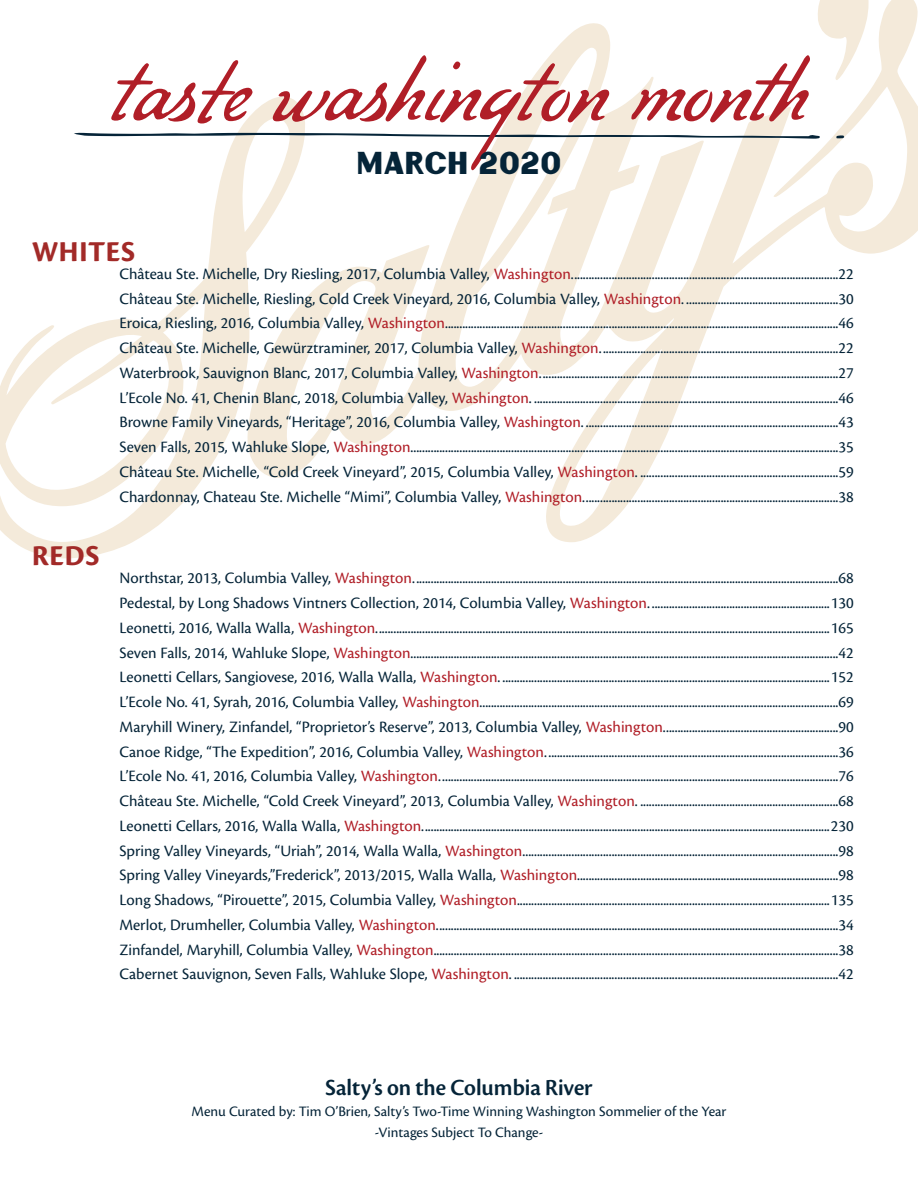
<style>
.page{position:relative;width:918px;height:1188px;background:#fff}
.page>*{position:absolute;margin:0;border:0;box-sizing:border-box;transform-origin:0 0}
.t1{font:106.65px "Compliments";color:#b01e27}
.t2{font:31.5px "Milan";letter-spacing:-.01em;color:#052438}
.Wine_Type{font:30px "Cronos Pro Bold Capt";letter-spacing:.01em;color:#a22a28}
.t3{font:24px "Cronos Pro Semibold Disp";color:#052438}
.Wine_List{font:16.5px "Cronos Pro";color:#052438}
.t4{font:15px "Cronos Pro";color:#052438}
.s1{color:#b01e27}
</style>
<div class="page">
<svg style="left:305px;top:0;width:613px;height:542px"></svg>
<svg style="left:0;top:96px;width:305px;height:462px"></svg>
<svg style="left:74px;top:132px;width:746px;height:7px"></svg>
<svg style="left:836px;top:135px;width:8px;height:3px"></svg>
<p class="t1" style="left:111px;top:21px;width:697px">taste washington month</p>
<p class="t2" style="left:356px;top:145px;width:207px">MARCH 2020</p>
<p class="Wine_Type" style="left:32px;top:234px;width:105px">WHITES</p>
<p class="Wine_List" style="left:119px;top:264px;width:736px">Château Ste. Michelle, Dry Riesling, 2017, Columbia Valley, <span class="s1">Washington</span>.............................................................................................22</p>
<p class="Wine_List" style="left:119px;top:289px;width:736px">Château Ste. Michelle, Riesling, Cold Creek Vineyard, 2016, Columbia Valley, <span class="s1">Washington</span>. .....................................................30</p>
<p class="Wine_List" style="left:119px;top:314px;width:736px">Eroica, Riesling, 2016, Columbia Valley, <span class="s1">Washington</span>.........................................................................................................................................46</p>
<p class="Wine_List" style="left:119px;top:339px;width:736px">Château Ste. Michelle, Gewürztraminer, 2017, Columbia Valley, <span class="s1">Washington</span>...................................................................................22</p>
<p class="Wine_List" style="left:119px;top:363px;width:736px">Waterbrook, Sauvignon Blanc, 2017, Columbia Valley, <span class="s1">Washington</span>........................................................................................................27</p>
<p class="Wine_List" style="left:119px;top:388px;width:736px">L’Ecole No. 41, Chenin Blanc, 2018, Columbia Valley, <span class="s1">Washington</span>. ..........................................................................................................46</p>
<p class="Wine_List" style="left:119px;top:413px;width:736px">Browne Family Vineyards, “Heritage”, 2016, Columbia Valley, <span class="s1">Washington</span>. ........................................................................................43</p>
<p class="Wine_List" style="left:119px;top:438px;width:736px">Seven Falls, 2015, Wahluke Slope, <span class="s1">Washington</span>.....................................................................................................................................................35</p>
<p class="Wine_List" style="left:119px;top:462px;width:736px">Château Ste. Michelle, “Cold Creek Vineyard”, 2015, Columbia Valley, <span class="s1">Washington</span>. .....................................................................59</p>
<p class="Wine_List" style="left:119px;top:487px;width:736px">Chardonnay, Chateau Ste. Michelle “Mimi”, Columbia Valley, <span class="s1">Washington</span>.........................................................................................38</p>
<p class="Wine_Type" style="left:32px;top:539px;width:69px">REDS</p>
<p class="Wine_List" style="left:119px;top:569px;width:736px">Northstar, 2013, Columbia Valley, <span class="s1">Washington</span>....................................................................................................................................................68</p>
<p class="Wine_List" style="left:119px;top:594px;width:736px">Pedestal, by Long Shadows Vintners Collection, 2014, Columbia Valley, <span class="s1">Washington</span>. ..............................................................130</p>
<p class="Wine_List" style="left:119px;top:618px;width:736px">Leonetti, 2016, Walla Walla, <span class="s1">Washington</span>..............................................................................................................................................................165</p>
<p class="Wine_List" style="left:119px;top:643px;width:736px">Seven Falls, 2014, Wahluke Slope, <span class="s1">Washington</span>.....................................................................................................................................................42</p>
<p class="Wine_List" style="left:119px;top:668px;width:736px">Leonetti Cellars, Sangiovese, 2016, Walla Walla, <span class="s1">Washington</span>. ..................................................................................................................152</p>
<p class="Wine_List" style="left:119px;top:693px;width:736px">L’Ecole No. 41, Syrah, 2016, Columbia Valley, <span class="s1">Washington</span>.............................................................................................................................69</p>
<p class="Wine_List" style="left:119px;top:717px;width:736px">Maryhill Winery, Zinfandel, “Proprietor’s Reserve”, 2013, Columbia Valley, <span class="s1">Washington</span>.............................................................90</p>
<p class="Wine_List" style="left:119px;top:742px;width:736px">Canoe Ridge, “The Expedition”, 2016, Columbia Valley, <span class="s1">Washington</span>......................................................................................................36</p>
<p class="Wine_List" style="left:119px;top:767px;width:736px">L’Ecole No. 41, 2016, Columbia Valley, <span class="s1">Washington</span>...........................................................................................................................................76</p>
<p class="Wine_List" style="left:119px;top:792px;width:736px">Château Ste. Michelle, “Cold Creek Vineyard”, 2013, Columbia Valley, <span class="s1">Washington</span>. .....................................................................68</p>
<p class="Wine_List" style="left:119px;top:816px;width:736px">Leonetti Cellars, 2016, Walla Walla, <span class="s1">Washington</span>..............................................................................................................................................230</p>
<p class="Wine_List" style="left:119px;top:841px;width:736px">Spring Valley Vineyards, “Uriah”, 2014, Walla Walla, <span class="s1">Washington</span>..............................................................................................................98</p>
<p class="Wine_List" style="left:119px;top:866px;width:736px">Spring Valley Vineyards,”Frederick”, 2013/2015, Walla Walla, <span class="s1">Washington</span>...........................................................................................98</p>
<p class="Wine_List" style="left:119px;top:891px;width:736px">Long Shadows, “Pirouette”, 2015, Columbia Valley, <span class="s1">Washington</span>.............................................................................................................135</p>
<p class="Wine_List" style="left:119px;top:915px;width:736px">Merlot, Drumheller, Columbia Valley, <span class="s1">Washington</span>............................................................................................................................................34</p>
<p class="Wine_List" style="left:119px;top:940px;width:736px">Zinfandel, Maryhill, Columbia Valley, <span class="s1">Washington</span>.............................................................................................................................................38</p>
<p class="Wine_List" style="left:119px;top:965px;width:736px">Cabernet Sauvignon, Seven Falls, Wahluke Slope, <span class="s1">Washington</span>. .................................................................................................................42</p>
<p class="t3" style="left:325px;top:1074px;width:269px">Salty’s on the Columbia River</p>
<p class="t4" style="left:192px;top:1103px;width:536px">Menu Curated by: Tim O’Brien, Salty’s Two-Time Winning Washington Sommelier of the Year</p>
<p class="t4" style="left:375px;top:1124px;width:170px">-Vintages Subject To Change-</p>
</div>
